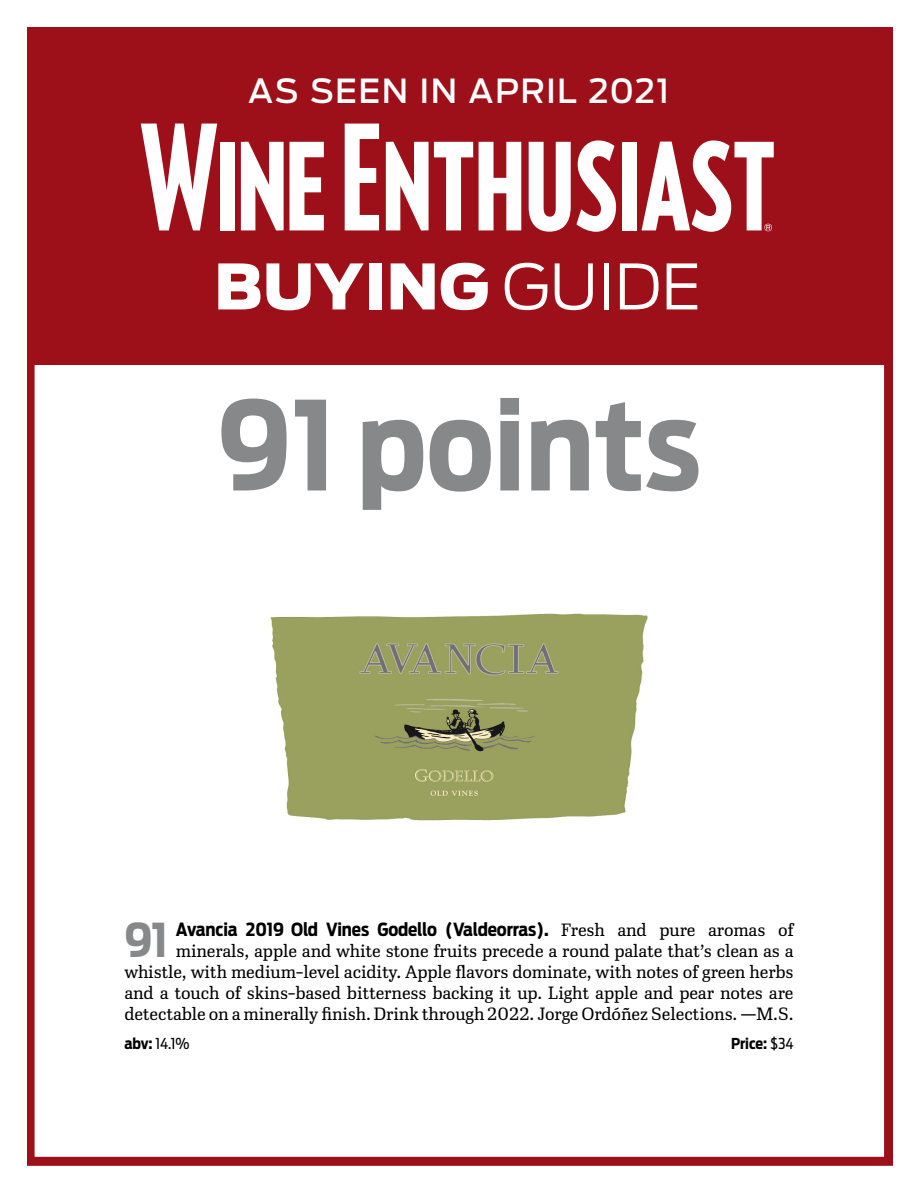
<style>
.page{position:relative;width:918px;height:1188px;background:#fff}
.page>*{position:absolute;margin:0;border:0;box-sizing:border-box;transform-origin:0 0}
.t1{font:700 122.55px "Antenna Cond";color:#87888a}
.t2{font:900 62.1px "Antenna";color:#fff}
.t3{font:700 46.35px "Antenna Cond";color:#87888a}
.t4{font:500 33px "Antenna";letter-spacing:.035em;color:#fff}
.t5{font:300 18px/21px "Ibis Text";letter-spacing:-.01em;color:#000;text-align:justify}
.t6{font:700 18px "Antenna Cond";letter-spacing:-.01em;color:#000}
.t7{font:15px "Antenna Cond";color:#000}
.t8{font:700 15px "Antenna Cond";letter-spacing:-.01em;color:#000}
.s1{font-weight:300}
.s2{font-family:"Ibis Text";font-weight:300}
.s3{font-weight:700}
.s4{font-weight:400}
</style>
<div class="page">
<div style="left:26px;top:27px;width:867px;height:337px;background:#9e1019"></div>
<div style="left:26px;top:229px;width:867px;height:937px;border:9px solid #9e1019"></div>
<svg style="left:141px;top:124px;width:76px;height:106px"></svg>
<div style="left:220px;top:142px;width:15px;height:88px;background:#fff"></div>
<svg style="left:241px;top:142px;width:83px;height:89px"></svg>
<svg style="left:345px;top:124px;width:34px;height:106px"></svg>
<svg style="left:386px;top:142px;width:87px;height:89px"></svg>
<svg style="left:479px;top:142px;width:42px;height:88px"></svg>
<svg style="left:529px;top:140px;width:87px;height:92px"></svg>
<div style="left:622px;top:142px;width:15px;height:88px;background:#fff"></div>
<svg style="left:642px;top:140px;width:132px;height:92px"></svg>
<img style="left:269px;top:613px;width:379px;height:208px">
<h3 class="t4" style="left:248px;top:68px;width:423px">AS SEEN IN APRIL 2021</h3>
<h2 class="t2" style="left:214px;top:242px;width:488px">BUYING <span class="s1">GUIDE</span></h2>
<h1 class="t1" style="left:217px;top:363px;width:485px">91 points</h1>
<h3 class="t3" style="left:124px;top:909px;width:45px">91</h3>
<p class="t6" style="left:176px;top:917px;width:619px">Avancia 2019 Old Vines Godello (Valdeorras). <span class="s2">Fresh and pure aromas of</span></p>
<p class="t5" style="left:124px;top:940px;width:671px;text-indent:52px">minerals, apple and white stone fruits precede a round palate that’s clean as a whistle, with medium-level acidity. Apple flavors dominate, with notes of green herbs and a touch of skins-based bitterness backing it up. Light apple and pear notes are detectable on a minerally finish. Drink through 2022. Jorge Ordóñez Selections. —M.S.</p>
<p class="t7" style="left:124px;top:1033px;width:67px"><span class="s3">abv:</span> 14.1%</p>
<p class="t8" style="left:731px;top:1033px;width:64px">Price: <span class="s4">$34</span></p>
</div>
